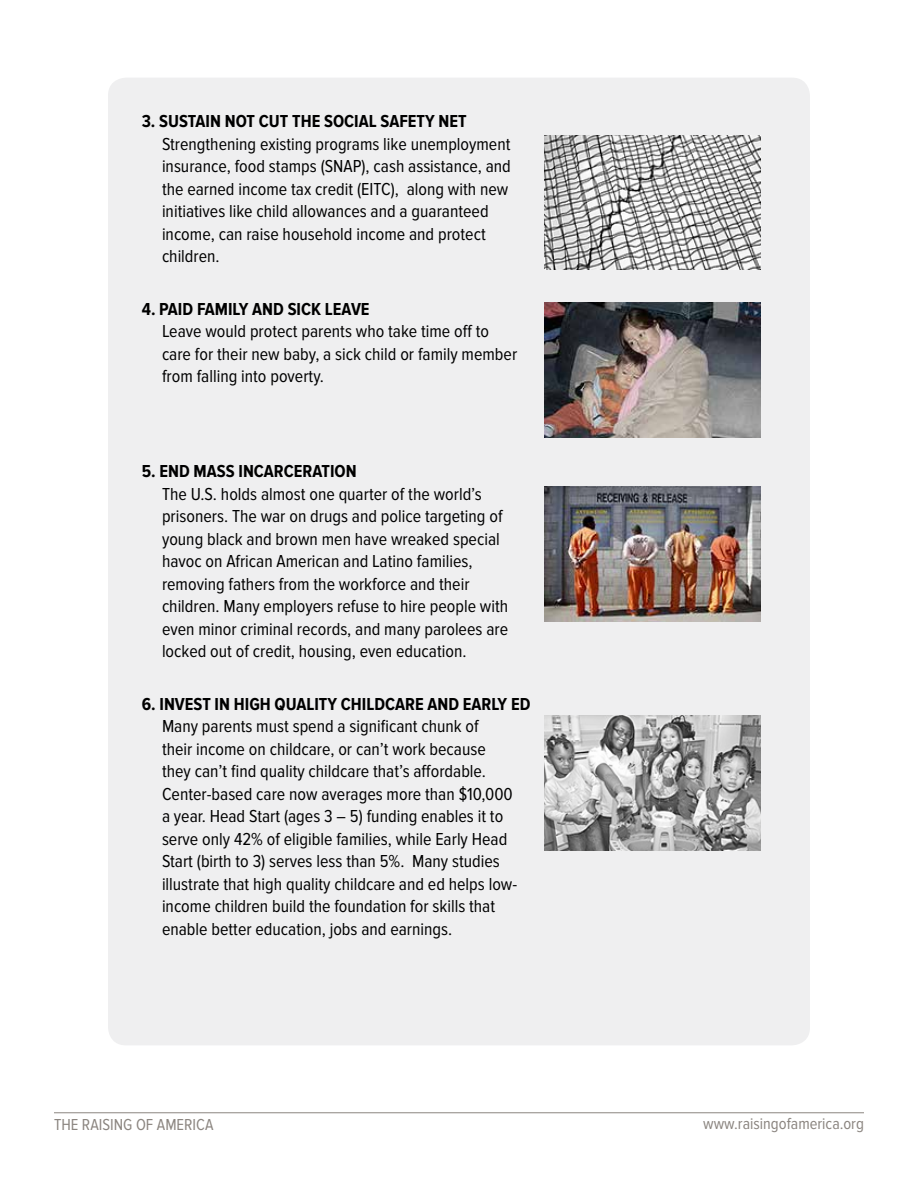
<style>
.page{position:relative;width:918px;height:1188px;background:#fff}
.page>*{position:absolute;margin:0;border:0;box-sizing:border-box;transform-origin:0 0}
.t1{font:18px/22.5px "Proxima Nova Cond";color:#000}
.t2{font:700 18px "Proxima Nova Cond";color:#000}
.t3{font:16.5px "Proxima Nova Cond";color:#8b8580}
</style>
<div class="page">
<hr style="left:54px;top:1112px;width:810px;height:1px;background:#8b8580">
<div style="left:108px;top:78px;width:702px;height:967px;background:#efeff0;border-radius:18px"></div>
<img style="left:544px;top:716px;width:216px;height:134px">
<img style="left:544px;top:487px;width:216px;height:135px">
<img style="left:544px;top:135px;width:216px;height:135px">
<img style="left:544px;top:302px;width:216px;height:135px">
<p class="t2" style="left:142px;top:111px;width:326px">3. SUSTAIN NOT CUT THE SOCIAL SAFETY NET</p>
<p class="t1" style="left:162px;top:133px;width:350px">Strengthening existing programs like unemployment insurance, food stamps (SNAP), cash assistance, and the earned income tax credit (EITC), along with new initiatives like child allowances and a guaranteed income, can raise household income and protect children.</p>
<p class="t2" style="left:142px;top:299px;width:229px">4. PAID FAMILY AND SICK LEAVE</p>
<p class="t1" style="left:162px;top:320px;width:357px">Leave would protect parents who take time off to care for their new baby, a sick child or family member from falling into poverty.</p>
<p class="t2" style="left:142px;top:461px;width:216px">5. END MASS INCARCERATION</p>
<p class="t1" style="left:162px;top:483px;width:348px">The U.S. holds almost one quarter of the world’s prisoners. The war on drugs and police targeting of young black and brown men have wreaked special havoc on African American and Latino families, removing fathers from the workforce and their children. Many employers refuse to hire people with even minor criminal records, and many parolees are locked out of credit, housing, even education.</p>
<p class="t2" style="left:142px;top:694px;width:390px">6. INVEST IN HIGH QUALITY CHILDCARE AND EARLY ED</p>
<p class="t1" style="left:162px;top:716px;width:357px">Many parents must spend a significant chunk of<br>their income on childcare, or can’t work because they can’t find quality childcare that’s affordable.<br>Center-based care now averages more than $10,000 a year. Head Start (ages 3 – 5) funding enables it to serve only 42% of eligible families, while Early Head Start (birth to 3) serves less than 5%. Many studies illustrate that high quality childcare and ed helps low&shy;income children build the foundation for skills that enable better education, jobs and earnings.</p>
<p class="t3" style="left:54px;top:1115px;width:161px">THE RAISING OF AMERICA</p>
<p class="t3" style="left:703px;top:1114px;width:162px">www.raisingofamerica.org</p>
</div>
